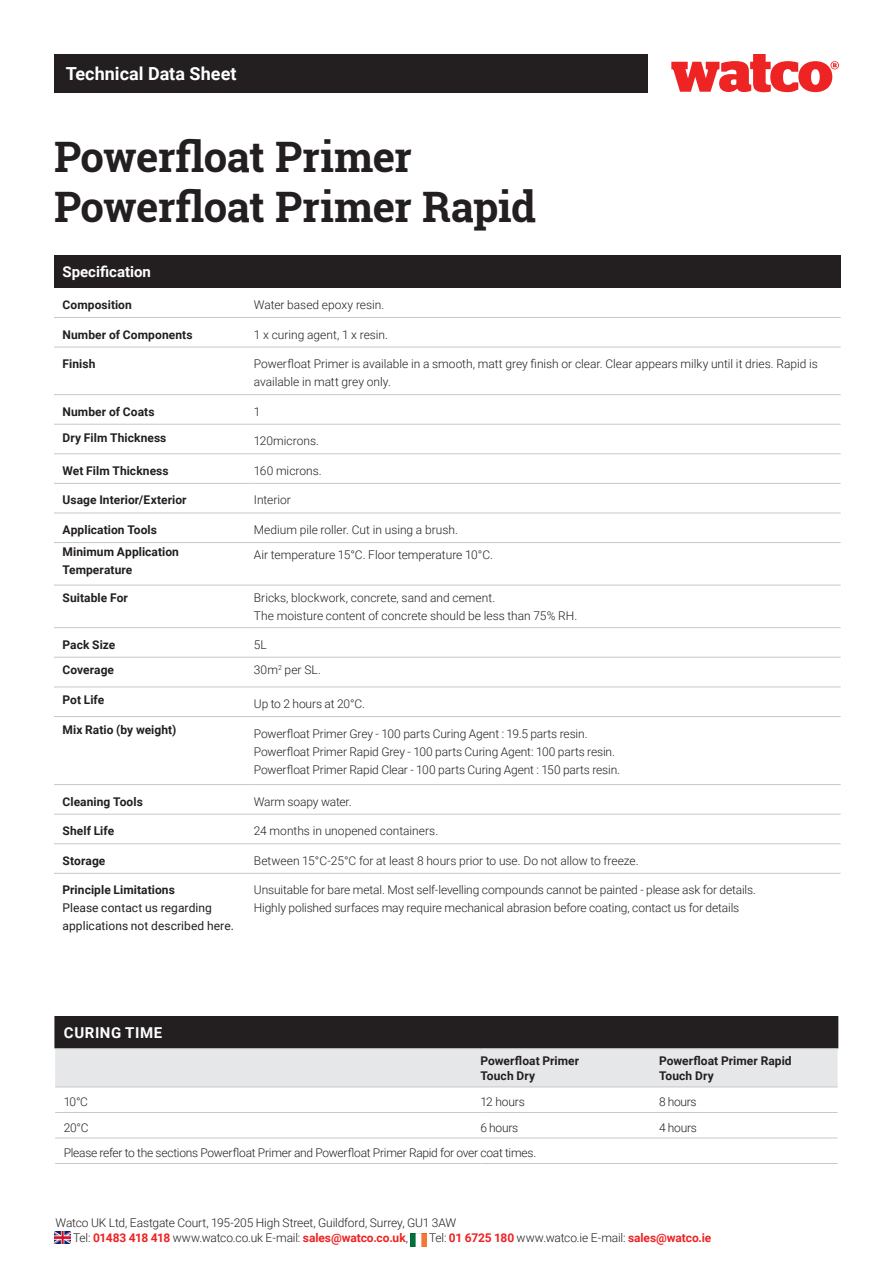
<style>
.page{position:relative;width:893px;height:1263px;background:#fff}
.page>*{position:absolute;margin:0;border:0;box-sizing:border-box;transform-origin:0 0}
.t1{font:700 42px/50.4px "Roboto Slab";letter-spacing:-.015em;color:#231f20}
.t2{font:700 18px "Roboto";color:#fff}
.t3{font:700 15px "Roboto";color:#fff}
.t4{font:700 15px "Roboto";letter-spacing:.04em;color:#fff}
.t5{font:300 12px/18px "Roboto";letter-spacing:-.01em;color:#231f20}
.t6{font:700 12px/15px "Roboto";letter-spacing:.005em;color:#231f20}
.t7{font:12px/18px "Roboto";letter-spacing:.005em;color:#231f20}
.s1{font-weight:700}
.s2{font-weight:700;color:#ee2324}
</style>
<div class="page">
<img style="left:55px;top:1231px;width:16px;height:13px">
<img style="left:410px;top:1233px;width:16px;height:13px">
<div style="left:54px;top:54px;width:593px;height:38px;background:#231f20"></div>
<svg style="left:671px;top:54px;width:168px;height:38px"></svg>
<div style="left:54px;top:255px;width:787px;height:33px;background:#231f20"></div>
<hr style="left:54px;top:317px;width:200px;height:1px;background:#c7c8ca">
<hr style="left:254px;top:317px;width:587px;height:1px;background:#c7c8ca">
<hr style="left:54px;top:347px;width:200px;height:1px;background:#c7c8ca">
<hr style="left:254px;top:347px;width:587px;height:1px;background:#c7c8ca">
<hr style="left:54px;top:394px;width:200px;height:1px;background:#c7c8ca">
<hr style="left:254px;top:394px;width:587px;height:1px;background:#c7c8ca">
<hr style="left:54px;top:424px;width:200px;height:1px;background:#c7c8ca">
<hr style="left:254px;top:424px;width:587px;height:1px;background:#c7c8ca">
<hr style="left:54px;top:453px;width:200px;height:1px;background:#c7c8ca">
<hr style="left:254px;top:453px;width:587px;height:1px;background:#c7c8ca">
<hr style="left:54px;top:483px;width:200px;height:1px;background:#c7c8ca">
<hr style="left:254px;top:483px;width:587px;height:1px;background:#c7c8ca">
<hr style="left:54px;top:513px;width:200px;height:1px;background:#c7c8ca">
<hr style="left:254px;top:513px;width:587px;height:1px;background:#c7c8ca">
<hr style="left:54px;top:542px;width:200px;height:1px;background:#c7c8ca">
<hr style="left:254px;top:542px;width:587px;height:1px;background:#c7c8ca">
<hr style="left:54px;top:585px;width:200px;height:1px;background:#c7c8ca">
<hr style="left:254px;top:585px;width:587px;height:1px;background:#c7c8ca">
<hr style="left:54px;top:627px;width:200px;height:1px;background:#c7c8ca">
<hr style="left:254px;top:627px;width:587px;height:1px;background:#c7c8ca">
<hr style="left:54px;top:657px;width:200px;height:1px;background:#c7c8ca">
<hr style="left:254px;top:657px;width:587px;height:1px;background:#c7c8ca">
<hr style="left:54px;top:687px;width:200px;height:1px;background:#c7c8ca">
<hr style="left:254px;top:687px;width:587px;height:1px;background:#c7c8ca">
<hr style="left:54px;top:716px;width:200px;height:1px;background:#c7c8ca">
<hr style="left:254px;top:716px;width:587px;height:1px;background:#c7c8ca">
<hr style="left:54px;top:784px;width:200px;height:1px;background:#c7c8ca">
<hr style="left:254px;top:784px;width:587px;height:1px;background:#c7c8ca">
<hr style="left:54px;top:814px;width:200px;height:1px;background:#c7c8ca">
<hr style="left:254px;top:814px;width:587px;height:1px;background:#c7c8ca">
<hr style="left:54px;top:843px;width:200px;height:1px;background:#c7c8ca">
<hr style="left:254px;top:843px;width:587px;height:1px;background:#c7c8ca">
<hr style="left:54px;top:873px;width:200px;height:1px;background:#c7c8ca">
<hr style="left:254px;top:873px;width:587px;height:1px;background:#c7c8ca">
<div style="left:55px;top:1016px;width:783px;height:33px;background:#231f20"></div>
<div style="left:55px;top:1049px;width:783px;height:37px;background:#e6e7e9"></div>
<hr style="left:54px;top:1016px;width:2px;height:32px;background:#231f20">
<hr style="left:54px;top:1048px;width:426px;height:1px;background:#c7c8ca">
<hr style="left:480px;top:1048px;width:179px;height:1px;background:#c7c8ca">
<hr style="left:659px;top:1048px;width:179px;height:1px;background:#c7c8ca">
<hr style="left:55px;top:1086px;width:425px;height:1px;background:#c7c8ca">
<hr style="left:480px;top:1086px;width:179px;height:1px;background:#c7c8ca">
<hr style="left:659px;top:1086px;width:179px;height:1px;background:#c7c8ca">
<hr style="left:55px;top:1112px;width:425px;height:1px;background:#c7c8ca">
<hr style="left:480px;top:1112px;width:179px;height:1px;background:#c7c8ca">
<hr style="left:659px;top:1112px;width:179px;height:1px;background:#c7c8ca">
<hr style="left:55px;top:1137px;width:425px;height:1px;background:#c7c8ca">
<hr style="left:480px;top:1137px;width:179px;height:1px;background:#c7c8ca">
<hr style="left:659px;top:1137px;width:179px;height:1px;background:#c7c8ca">
<hr style="left:55px;top:1163px;width:425px;height:1px;background:#c7c8ca">
<hr style="left:480px;top:1163px;width:179px;height:1px;background:#c7c8ca">
<hr style="left:659px;top:1163px;width:179px;height:1px;background:#c7c8ca">
<p class="t2" style="left:66px;top:61px;width:172px">Technical Data Sheet</p>
<p class="t1" style="left:54px;top:131px;width:483px">Powerfloat Primer<br>Powerfloat Primer Rapid</p>
<p class="t3" style="left:63px;top:261px;width:90px">Specification</p>
<p class="t6" style="left:63px;top:297px;width:71px">Composition</p>
<p class="t5" style="left:254px;top:295px;width:132px">Water based epoxy resin.</p>
<p class="t6" style="left:63px;top:326px;width:132px">Number of Components</p>
<p class="t5" style="left:254px;top:325px;width:136px">1 x curing agent, 1 x resin.</p>
<p class="t6" style="left:63px;top:356px;width:34px">Finish</p>
<p class="t5" style="left:254px;top:354px;width:565px">Powerfloat Primer is available in a smooth, matt grey finish or clear. Clear appears milky until it dries. Rapid is available in matt grey only.</p>
<p class="t6" style="left:63px;top:403px;width:94px">Number of Coats</p>
<p class="t5" style="left:254px;top:402px;width:8px">1</p>
<p class="t6" style="left:63px;top:429px;width:105px">Dry Film Thickness</p>
<p class="t5" style="left:254px;top:432px;width:67px">120microns.</p>
<p class="t6" style="left:63px;top:463px;width:108px">Wet Film Thickness</p>
<p class="t5" style="left:254px;top:461px;width:69px">160 microns.</p>
<p class="t6" style="left:63px;top:492px;width:126px">Usage Interior/Exterior</p>
<p class="t5" style="left:254px;top:491px;width:39px">Interior</p>
<p class="t6" style="left:63px;top:522px;width:96px">Application Tools</p>
<p class="t5" style="left:254px;top:520px;width:206px">Medium pile roller. Cut in using a brush.</p>
<p class="t6" style="left:63px;top:542px;width:118px;line-height:18px">Minimum Application<br>Temperature</p>
<p class="t5" style="left:254px;top:546px;width:241px">Air temperature 15°C. Floor temperature 10°C.</p>
<p class="t6" style="left:63px;top:590px;width:67px">Suitable For</p>
<p class="t5" style="left:254px;top:588px;width:243px">Bricks, blockwork, concrete, sand and cement.</p>
<p class="t5" style="left:254px;top:606px;width:325px">The moisture content of concrete should be less than 75% RH.</p>
<p class="t6" style="left:63px;top:636px;width:54px">Pack Size</p>
<p class="t5" style="left:254px;top:635px;width:15px">5L</p>
<p class="t6" style="left:63px;top:662px;width:53px">Coverage</p>
<p class="t5" style="left:254px;top:660px;width:69px">30m<sup>2</sup> per SL.</p>
<p class="t6" style="left:63px;top:692px;width:43px">Pot Life</p>
<p class="t5" style="left:254px;top:694px;width:113px">Up to 2 hours at 20°C.</p>
<p class="t6" style="left:63px;top:722px;width:115px">Mix Ratio (by weight)</p>
<p class="t5" style="left:254px;top:724px;width:368px">Powerfloat Primer Grey - 100 parts Curing Agent : 19.5 parts resin.<br>Powerfloat Primer Rapid Grey - 100 parts Curing Agent: 100 parts resin.<br>Powerfloat Primer Rapid Clear - 100 parts Curing Agent : 150 parts resin.</p>
<p class="t6" style="left:63px;top:793px;width:82px">Cleaning Tools</p>
<p class="t5" style="left:254px;top:792px;width:99px">Warm soapy water.</p>
<p class="t6" style="left:63px;top:823px;width:53px">Shelf Life</p>
<p class="t5" style="left:254px;top:821px;width:186px">24 months in unopened containers.</p>
<p class="t6" style="left:63px;top:853px;width:44px">Storage</p>
<p class="t5" style="left:254px;top:851px;width:386px">Between 15°C-25°C for at least 8 hours prior to use. Do not allow to freeze.</p>
<p class="t7" style="left:63px;top:881px;width:151px"><span class="s1">Principle Limitations<br></span>Please contact us regarding</p>
<p class="t7" style="left:63px;top:917px;width:173px">applications not described here.</p>
<p class="t5" style="left:254px;top:881px;width:504px">Unsuitable for bare metal. Most self-levelling compounds cannot be painted - please ask for details.<br>Highly polished surfaces may require mechanical abrasion before coating, contact us for details</p>
<p class="t4" style="left:64px;top:1022px;width:100px">CURING TIME</p>
<p class="t6" style="left:480px;top:1052px;width:100px">Powerfloat Primer<br>Touch Dry</p>
<p class="t6" style="left:659px;top:1052px;width:134px">Powerfloat Primer Rapid<br>Touch Dry</p>
<p class="t5" style="left:64px;top:1092px;width:26px">10°C</p>
<p class="t5" style="left:480px;top:1092px;width:46px">12 hours</p>
<p class="t5" style="left:659px;top:1092px;width:39px">8 hours</p>
<p class="t5" style="left:64px;top:1118px;width:26px">20°C</p>
<p class="t5" style="left:480px;top:1118px;width:39px">6 hours</p>
<p class="t5" style="left:659px;top:1118px;width:39px">4 hours</p>
<p class="t5" style="left:64px;top:1143px;width:474px">Please refer to the sections Powerfloat Primer and Powerfloat Primer Rapid for over coat times.</p>
<p class="t5" style="left:73px;top:1214px;width:385px;line-height:15.8px;text-indent:-18px">Watco UK Ltd, Eastgate Court, 195-205 High Street, Guildford, Surrey, GU1 3AW<br>Tel: <span class="s2">01483 418 418</span> www.watco.co.uk E-mail: <span class="s2">sales@watco.co.uk</span>,</p>
<p class="t5" style="left:429px;top:1229px;width:284px">Tel: <span class="s2">01 6725 180</span> www.watco.ie E-mail: <span class="s2">sales@watco.ie</span></p>
</div>
